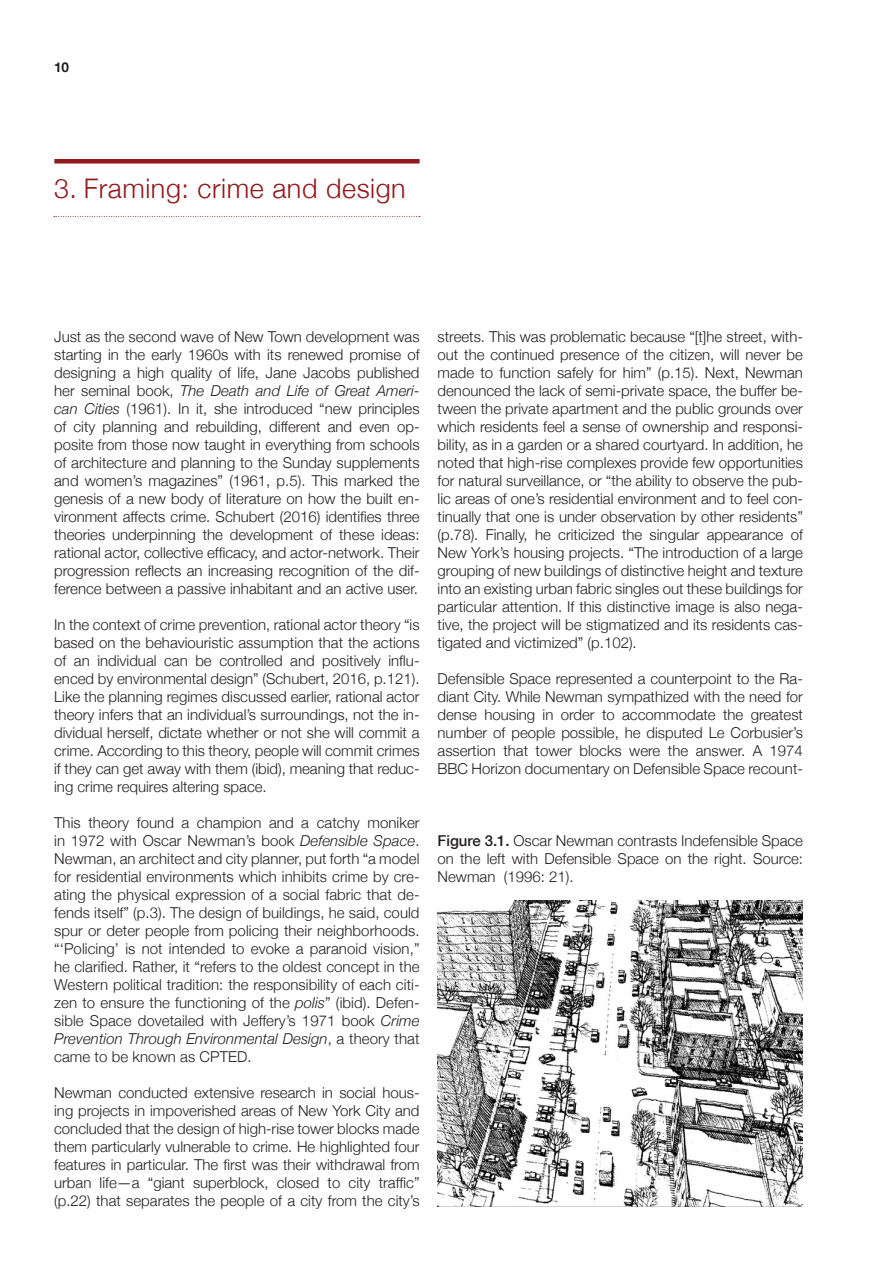
<style>
.page{position:relative;width:893px;height:1263px;background:#fff}
.page>*{position:absolute;margin:0;border:0;box-sizing:border-box;transform-origin:0 0}
.t1{font:300 27px "Helvetica Neue";letter-spacing:.02em;color:#92191d}
.t2{font:300 15px/18px "Helvetica Neue";color:#231f20;text-align:justify}
.t3{font:700 13.5px "Helvetica Neue";color:#231f20}
.s1{font-style:italic}
.s2{font-weight:500}
</style>
<div class="page">
<div style="left:54px;top:159px;width:366px;height:5px;background:#92191d"></div>
<svg style="left:54px;top:216px;width:366px;height:1px"></svg>
<img style="left:437px;top:900px;width:366px;height:306px">
<p class="t3" style="left:54px;top:59px;width:17px">10</p>
<h1 class="t1" style="left:54px;top:172px;width:353px">3. Framing: crime and design</h1>
<p class="t2" style="left:54px;top:327px;width:367px">Just as the second wave of New Town development was starting in the early 1960s with its renewed promise of designing a high quality of life, Jane Jacobs published her seminal book, <span class="s1">The Death and Life of Great Ameri&shy;can Cities</span> (1961). In it, she introduced “new principles of city planning and rebuilding, different and even op&shy;posite from those now taught in everything from schools of architecture and planning to the Sunday supplements and women’s magazines” (1961, p.5). This marked the genesis of a new body of literature on how the built en&shy;vironment affects crime. Schubert (2016) identifies three theories underpinning the development of these ideas: rational actor, collective efficacy, and actor-network. Their progression reflects an increasing recognition of the dif&shy;ference between a passive inhabitant and an active user.</p>
<p class="t2" style="left:54px;top:615px;width:367px">In the context of crime prevention, rational actor theory “is based on the behaviouristic assumption that the actions of an individual can be controlled and positively influ&shy;enced by environmental design” (Schubert, 2016, p.121).<br>Like the planning regimes discussed earlier, rational actor theory infers that an individual’s surroundings, not the in&shy;dividual herself, dictate whether or not she will commit a crime. According to this theory, people will commit crimes if they can get away with them (ibid), meaning that reduc&shy;ing crime requires altering space.</p>
<p class="t2" style="left:54px;top:813px;width:367px">This theory found a champion and a catchy moniker in 1972 with Oscar Newman’s book <span class="s1">Defensible Space</span>.<br>Newman, an architect and city planner, put forth “a model for residential environments which inhibits crime by cre&shy;ating the physical expression of a social fabric that de&shy;fends itself” (p.3). The design of buildings, he said, could spur or deter people from policing their neighborhoods. “‘Policing’ is not intended to evoke a paranoid vision,” he clarified. Rather, it “refers to the oldest concept in the Western political tradition: the responsibility of each citi&shy;zen to ensure the functioning of the <span class="s1">polis</span>” (ibid). Defen&shy;sible Space dovetailed with Jeffery’s 1971 book <span class="s1">Crime Prevention Through Environmental Design</span>, a theory that came to be known as CPTED.</p>
<p class="t2" style="left:54px;top:1083px;width:367px">Newman conducted extensive research in social hous&shy;ing projects in impoverished areas of New York City and concluded that the design of high-rise tower blocks made them particularly vulnerable to crime. He highlighted four features in particular. The first was their withdrawal from urban life—a “giant superblock, closed to city traffic” (p.22) that separates the people of a city from the city’s</p>
<p class="t2" style="left:438px;top:327px;width:367px">streets. This was problematic because “[t]he street, with&shy;out the continued presence of the citizen, will never be made to function safely for him” (p.15). Next, Newman denounced the lack of semi-private space, the buffer be&shy;tween the private apartment and the public grounds over which residents feel a sense of ownership and responsi&shy;bility, as in a garden or a shared courtyard. In addition, he noted that high-rise complexes provide few opportunities for natural surveillance, or “the ability to observe the pub&shy;lic areas of one’s residential environment and to feel con&shy;tinually that one is under observation by other residents” (p.78). Finally, he criticized the singular appearance of New York’s housing projects. “The introduction of a large grouping of new buildings of distinctive height and texture into an existing urban fabric singles out these buildings for particular attention. If this distinctive image is also nega&shy;tive, the project will be stigmatized and its residents cas&shy;tigated and victimized” (p.102).</p>
<p class="t2" style="left:438px;top:669px;width:367px">Defensible Space represented a counterpoint to the Ra&shy;diant City. While Newman sympathized with the need for dense housing in order to accommodate the greatest number of people possible, he disputed Le Corbusier’s assertion that tower blocks were the answer. A 1974<br>BBC Horizon documentary on Defensible Space recount-</p>
<p class="t2" style="left:438px;top:831px;width:367px"><span class="s2">Figure 3.1.</span> Oscar Newman contrasts Indefensible Space on the left with Defensible Space on the right. Source:<br>Newman (1996: 21).</p>
</div>
